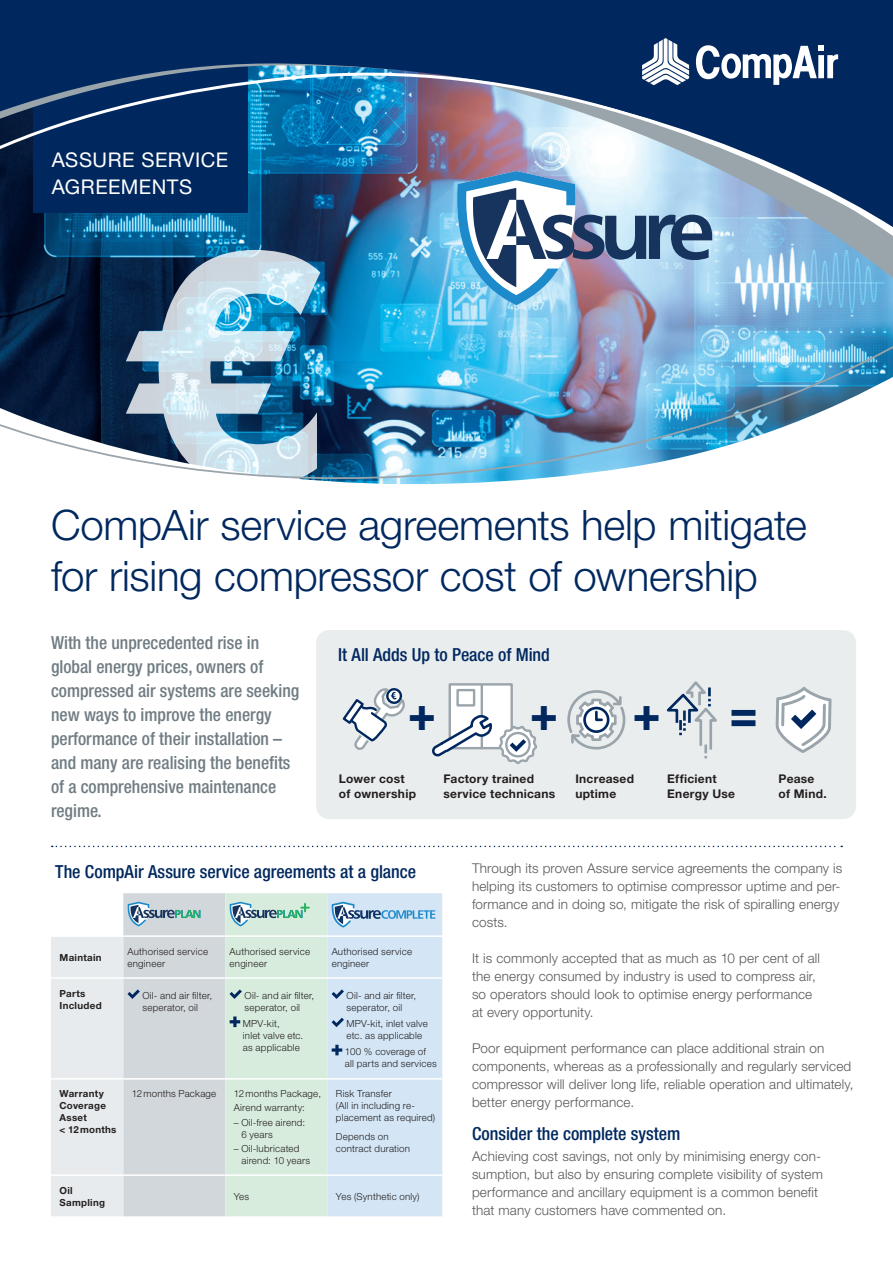
<style>
.page{position:relative;width:893px;height:1263px;background:#fff}
.page>*{position:absolute;margin:0;border:0;box-sizing:border-box;transform-origin:0 0}
.t1{font:800 335.55px "Helvetica Neue LT Std";color:#fff}
.t2{font:700 condensed 47.25px "Helvetica Neue LT Std";color:#00285f}
.t3{font:300 42px/51px "Helvetica Neue LT Std";letter-spacing:-.005em;color:#00285f}
.t4{font:20.25px/27px "Helvetica Neue LT Std";letter-spacing:.025em;color:#fff}
.t5{font:500 condensed 18px/24px "Helvetica Neue LT Std";color:#6f7c83}
.t6{font:500 condensed 18px "Helvetica Neue LT Std";letter-spacing:-.005em;color:#00285f}
.t7{font:300 13.5px/18px "Helvetica Neue LT Std";letter-spacing:.01em;color:#57585a}
.t8{font:700 12px/15px "Helvetica Neue LT Std";letter-spacing:.025em;color:#231f20}
.t9{font:300 9.75px/12px "Helvetica Neue LT Std";letter-spacing:.02em;color:#231f20}
.t10{font:700 9.75px/12px "Helvetica Neue LT Std";letter-spacing:.03em;color:#231f20}
</style>
<div class="page">
<img style="left:0;top:289px;width:893px;height:48px">
<img style="left:0;top:337px;width:893px;height:148px">
<svg style="left:0;top:245px;width:893px;height:44px;background:#38749b"></svg>
<img style="left:0;top:0;width:893px;height:242px">
<svg style="left:696px;top:45px;width:142px;height:40px"></svg>
<svg style="left:642px;top:38px;width:47px;height:47px"></svg>
<div style="left:55px;top:154px;width:191px;height:59px;background:#00285f"></div>
<svg style="left:52px;top:846px;width:790px;height:1px"></svg>
<div style="left:316px;top:630px;width:540px;height:189px;background:#e8ebed;border-radius:13px"></div>
<svg style="left:457px;top:171px;width:255px;height:134px"></svg>
<svg style="left:432px;top:683px;width:105px;height:81px"></svg>
<svg style="left:342px;top:688px;width:62px;height:62px"></svg>
<svg style="left:775px;top:686px;width:57px;height:67px"></svg>
<svg style="left:567px;top:690px;width:59px;height:60px"></svg>
<svg style="left:666px;top:681px;width:51px;height:78px"></svg>
<svg style="left:51px;top:893px;width:391px;height:324px;background:#d6e3e6"></svg>
<h3 class="t4" style="left:52px;top:146px;width:178px">ASSURE SERVICE<br>AGREEMENTS</h3>
<h1 class="t1" style="left:120px;top:168px;width:213px">€</h1>
<h3 class="t3" style="left:51px;top:499px;width:757px">CompAir service agreements help mitigate for rising compressor cost of ownership</h3>
<p class="t5" style="left:51px;top:630px;width:250px">With the unprecedented rise in global energy prices, owners of compressed air systems are seeking new ways to improve the energy performance of their installation – and many are realising the benefits of a comprehensive maintenance regime.</p>
<h3 class="t6" style="left:338px;top:643px;width:213px">It All Adds Up to Peace of Mind</h3>
<h2 class="t2" style="left:408px;top:685px;width:30px">+</h2>
<h2 class="t2" style="left:530px;top:685px;width:30px">+</h2>
<h2 class="t2" style="left:632px;top:685px;width:30px">+</h2>
<h2 class="t2" style="left:730px;top:685px;width:30px">=</h2>
<p class="t8" style="left:339px;top:771px;width:79px">Lower cost of ownership</p>
<p class="t8" style="left:443px;top:771px;width:113px">Factory trained service technicans</p>
<p class="t8" style="left:575px;top:771px;width:60px">Increased uptime</p>
<p class="t8" style="left:667px;top:771px;width:69px">Efficient<br>Energy Use</p>
<p class="t8" style="left:779px;top:771px;width:50px">Pease of Mind.</p>
<h3 class="t6" style="left:55px;top:860px;width:362px">The CompAir Assure service agreements at a glance</h3>
<p class="t10" style="left:60px;top:951px;width:44px">Maintain</p>
<p class="t9" style="left:128px;top:945px;width:82px">Authorised service engineer</p>
<p class="t9" style="left:230px;top:945px;width:82px">Authorised service engineer</p>
<p class="t9" style="left:332px;top:945px;width:82px">Authorised service engineer</p>
<p class="t10" style="left:60px;top:987px;width:44px">Parts<br>Included</p>
<p class="t9" style="left:142px;top:989px;width:71px">Oil- and air filter, seperator, oil</p>
<p class="t9" style="left:245px;top:989px;width:71px">Oil- and air filter, seperator, oil</p>
<p class="t9" style="left:243px;top:1017px;width:62px">MPV-kit,<br>inlet valve etc. as applicable</p>
<p class="t9" style="left:347px;top:989px;width:71px">Oil- and air filter, seperator, oil</p>
<p class="t9" style="left:347px;top:1017px;width:83px">MPV-kit, inlet valve etc. as applicable</p>
<p class="t9" style="left:345px;top:1046px;width:93px">100 % coverage of all parts and services</p>
<p class="t10" style="left:60px;top:1087px;width:58px">Warranty<br>Coverage<br>Asset<br>&lt; 12months</p>
<p class="t9" style="left:132px;top:1087px;width:86px">12months Package</p>
<p class="t9" style="left:234px;top:1086px;width:89px;line-height:14.1px">12months Package,<br>Airend warranty:</p>
<p class="t9" style="left:241px;top:1116px;width:65px;text-indent:-8px">– Oil-free airend:<br>6 years</p>
<p class="t9" style="left:241px;top:1142px;width:70px;text-indent:-8px">– Oil-lubricated airend: 10 years</p>
<p class="t9" style="left:336px;top:1088px;width:101px">Risk Transfer<br>(All in including re&shy;placement as required)</p>
<p class="t9" style="left:336px;top:1130px;width:76px">Depends on contract duration</p>
<p class="t10" style="left:60px;top:1184px;width:47px">Oil<br>Sampling</p>
<p class="t9" style="left:234px;top:1190px;width:17px">Yes</p>
<p class="t9" style="left:336px;top:1190px;width:85px">Yes (Synthetic only)</p>
<p class="t7" style="left:472px;top:859px;width:372px">Through its proven Assure service agreements the company is helping its customers to optimise compressor uptime and per&shy;formance and in doing so, mitigate the risk of spiralling energy costs.</p>
<p class="t7" style="left:472px;top:949px;width:349px">It is commonly accepted that as much as 10 per cent of all the energy consumed by industry is used to compress air, so operators should look to optimise energy performance at every opportunity.</p>
<p class="t7" style="left:472px;top:1039px;width:383px">Poor equipment performance can place additional strain on components, whereas as a professionally and regularly serviced compressor will deliver long life, reliable operation and ultimately, better energy performance.</p>
<h3 class="t6" style="left:472px;top:1123px;width:210px">Consider the complete system</h3>
<p class="t7" style="left:472px;top:1147px;width:352px">Achieving cost savings, not only by minimising energy con&shy;sumption, but also by ensuring complete visibility of system performance and ancillary equipment is a common benefit that many customers have commented on.</p>
</div>
